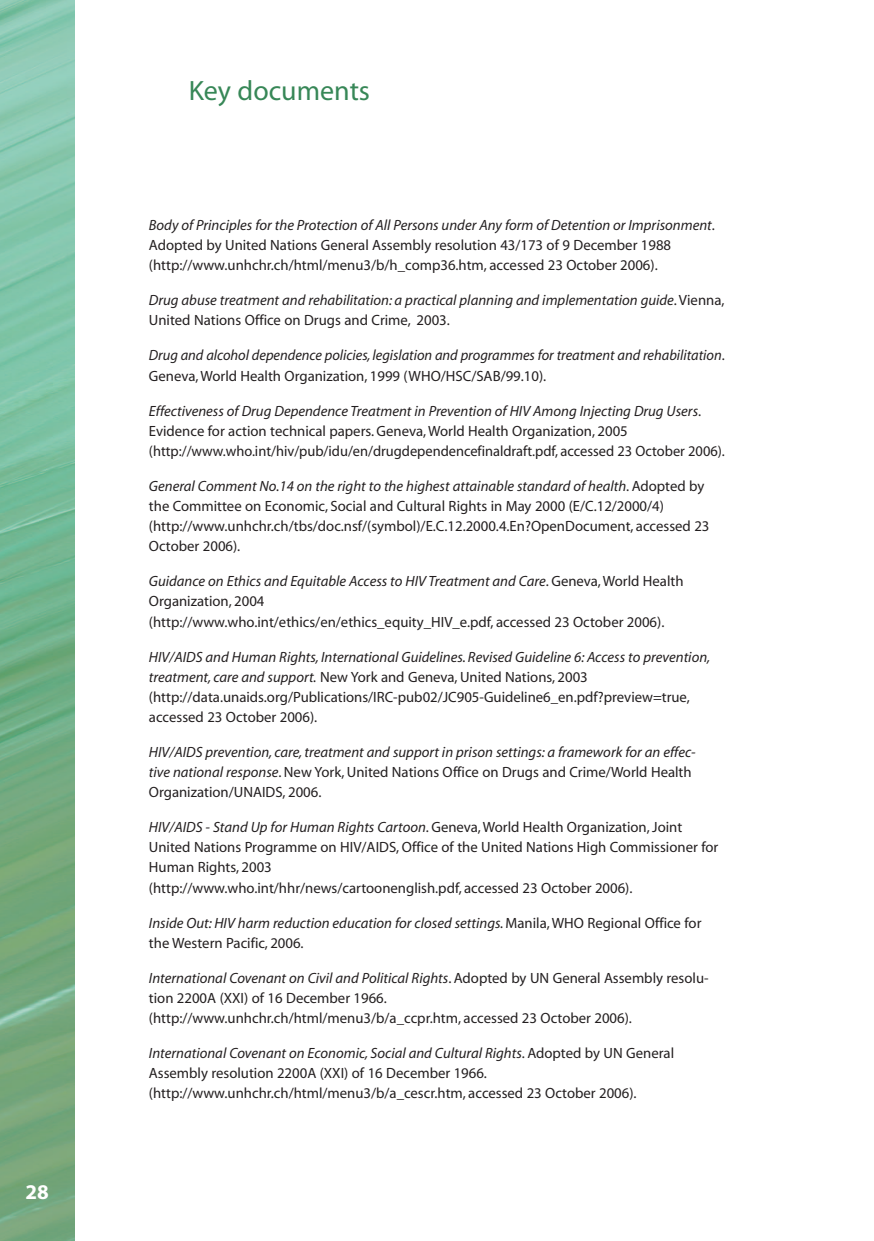
<style>
.page{position:relative;width:874px;height:1241px;background:#fff}
.page>*{position:absolute;margin:0;border:0;box-sizing:border-box;transform-origin:0 0}
.t1{font:28px "Myriad";color:#378757}
.t2{font:700 21px "Myriad";color:#fff}
.t3{font:14.88px/20.1px "Myriad";color:#231f20}
.t4{font:italic 14.88px/20.1px "Myriad";color:#231f20}
.s1{font-style:italic}
.s2{font-style:normal}
</style>
<div class="page">
<img style="left:0;top:1px;width:74px;height:1240px">
<h2 class="t2" style="left:26px;top:1184px;width:25px">28</h2>
<h1 class="t1" style="left:189px;top:80px;width:183px">Key documents</h1>
<p class="t3" style="left:149px;top:216px;width:567px"><span class="s1">Body of Principles for the Protection of All Persons under Any form of Detention or Imprisonment</span>.<br>Adopted by United Nations General Assembly resolution 43/173 of 9 December 1988 (http://www.unhchr.ch/html/menu3/b/h_comp36.htm, accessed 23 October 2006).</p>
<p class="t4" style="left:149px;top:291px;width:577px">Drug abuse treatment and rehabilitation: a practical planning and implementation guide<span class="s2">. Vienna,<br>United Nations Office on Drugs and Crime, 2003.</span></p>
<p class="t4" style="left:149px;top:347px;width:577px">Drug and alcohol dependence policies, legislation and programmes for treatment and rehabilitation<span class="s2">.<br>Geneva, World Health Organization, 1999 (WHO/HSC/SAB/99.10).</span></p>
<p class="t3" style="left:149px;top:402px;width:577px"><span class="s1">Effectiveness of Drug Dependence Treatment in Prevention of HIV Among Injecting Drug Users</span>.<br>Evidence for action technical papers. Geneva, World Health Organization, 2005 (http://www.who.int/hiv/pub/idu/en/drugdependencefinaldraft.pdf, accessed 23 October 2006).</p>
<p class="t3" style="left:149px;top:477px;width:562px"><span class="s1">General Comment No.14 on the right to the highest attainable standard of health</span>. Adopted by the Committee on Economic, Social and Cultural Rights in May 2000 (E/C.12/2000/4) (http://www.unhchr.ch/tbs/doc.nsf/(symbol)/E.C.12.2000.4.En?OpenDocument, accessed 23<br>October 2006).</p>
<p class="t3" style="left:149px;top:572px;width:536px"><span class="s1">Guidance on Ethics and Equitable Access to HIV Treatment and Care</span>. Geneva, World Health<br>Organization, 2004<br>(http://www.who.int/ethics/en/ethics_equity_HIV_e.pdf, accessed 23 October 2006).</p>
<p class="t3" style="left:149px;top:648px;width:562px"><span class="s1">HIV/AIDS and Human Rights, International Guidelines. Revised Guideline 6: Access to prevention, treatment, care and support.</span> New York and Geneva, United Nations, 2003 (http://data.unaids.org/Publications/IRC-pub02/JC905-Guideline6_en.pdf?preview=true, accessed 23 October 2006).</p>
<p class="t4" style="left:149px;top:743px;width:548px">HIV/AIDS prevention, care, treatment and support in prison settings: a framework for an effec&shy;tive national response<span class="s2">. New York, United Nations Office on Drugs and Crime/World Health<br>Organization/UNAIDS, 2006.</span></p>
<p class="t3" style="left:149px;top:818px;width:570px"><span class="s1">HIV/AIDS - Stand Up for Human Rights Cartoon</span>. Geneva, World Health Organization, Joint United Nations Programme on HIV/AIDS, Office of the United Nations High Commissioner for Human Rights, 2003<br>(http://www.who.int/hhr/news/cartoonenglish.pdf, accessed 23 October 2006).</p>
<p class="t4" style="left:149px;top:914px;width:554px">Inside Out: HIV harm reduction education for closed settings. <span class="s2">Manila, WHO Regional Office for the Western Pacific, 2006.</span></p>
<p class="t3" style="left:149px;top:969px;width:561px"><span class="s1">International Covenant on Civil and Political Rights</span>. Adopted by UN General Assembly resolu&shy;tion 2200A (XXI) of 16 December 1966.<br>(http://www.unhchr.ch/html/menu3/b/a_ccpr.htm, accessed 23 October 2006).</p>
<p class="t3" style="left:149px;top:1044px;width:526px"><span class="s1">International Covenant on Economic, Social and Cultural Rights</span>. Adopted by UN General<br>Assembly resolution 2200A (XXI) of 16 December 1966. (http://www.unhchr.ch/html/menu3/b/a_cescr.htm, accessed 23 October 2006).</p>
</div>
